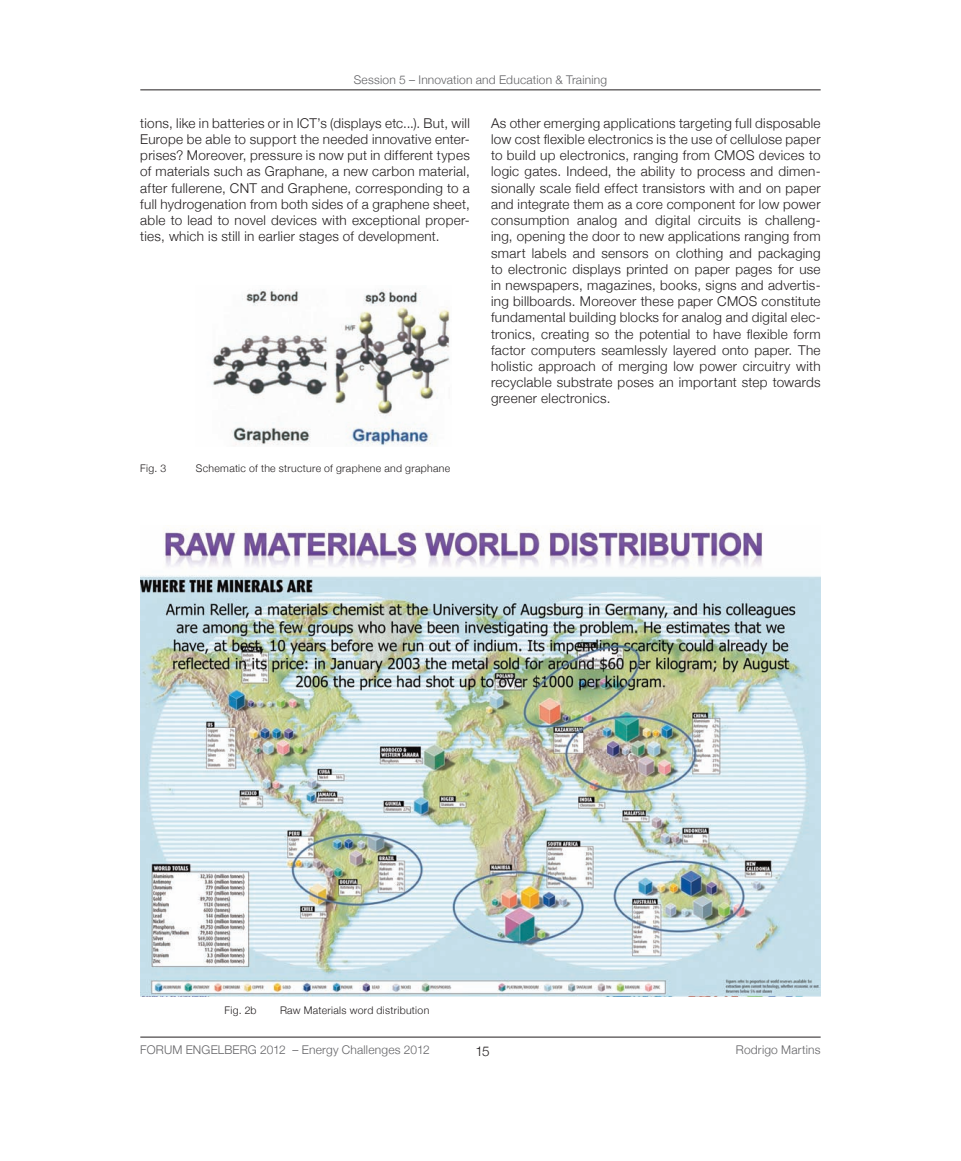
<style>
.page{position:relative;width:961px;height:1161px;background:#fff}
.page>*{position:absolute;margin:0;border:0;box-sizing:border-box;transform-origin:0 0}
.t1{font:300 13.5px/16.2px "Helvetica Neue";letter-spacing:.02em;color:#231f20;text-align:justify}
.t2{font:300 12px "Helvetica Neue";letter-spacing:.015em;color:#636366}
.t3{font:300 10.5px "Helvetica Neue";letter-spacing:.03em;color:#231f20}
</style>
<div class="page">
<hr style="left:140px;top:90px;width:681px;height:1px;background:#231f20">
<hr style="left:140px;top:1037px;width:681px;height:1px;background:#231f20">
<img style="left:140px;top:525px;width:681px;height:471px">
<img style="left:212px;top:289px;width:238px;height:157px">
<p class="t2" style="left:354px;top:72px;width:255px">Session 5 – Innovation and Education &amp; Training</p>
<p class="t1" style="left:140px;top:115px;width:331px">tions, like in batteries or in ICT’s (displays etc...). But, will Europe be able to support the needed innovative enter&shy;prises? Moreover, pressure is now put in different types of materials such as Graphane, a new carbon material, after fullerene, CNT and Graphene, corresponding to a full hydrogenation from both sides of a graphene sheet, able to lead to novel devices with exceptional proper&shy;ties, which is still in earlier stages of development.</p>
<p class="t1" style="left:491px;top:115px;width:331px">As other emerging applications targeting full disposable low cost flexible electronics is the use of cellulose paper to build up electronics, ranging from CMOS devices to logic gates. Indeed, the ability to process and dimen&shy;sionally scale field effect transistors with and on paper and integrate them as a core component for low power consumption analog and digital circuits is challeng&shy;ing, opening the door to new applications ranging from smart labels and sensors on clothing and packaging to electronic displays printed on paper pages for use in newspapers, magazines, books, signs and advertis&shy;ing billboards. Moreover these paper CMOS constitute fundamental building blocks for analog and digital elec&shy;tronics, creating so the potential to have flexible form factor computers seamlessly layered onto paper. The holistic approach of merging low power circuitry with recyclable substrate poses an important step towards greener electronics.</p>
<p class="t3" style="left:140px;top:462px;width:28px">Fig. 3</p>
<p class="t3" style="left:196px;top:462px;width:256px">Schematic of the structure of graphene and graphane</p>
<p class="t3" style="left:225px;top:1003px;width:34px">Fig. 2b</p>
<p class="t3" style="left:280px;top:1003px;width:151px">Raw Materials word distribution</p>
<p class="t2" style="left:140px;top:1042px;width:291px">FORUM ENGELBERG 2012 – Energy Challenges 2012</p>
<p class="t1" style="left:475px;top:1043px;width:16px">15</p>
<p class="t2" style="left:736px;top:1042px;width:86px">Rodrigo Martins</p>
</div>
